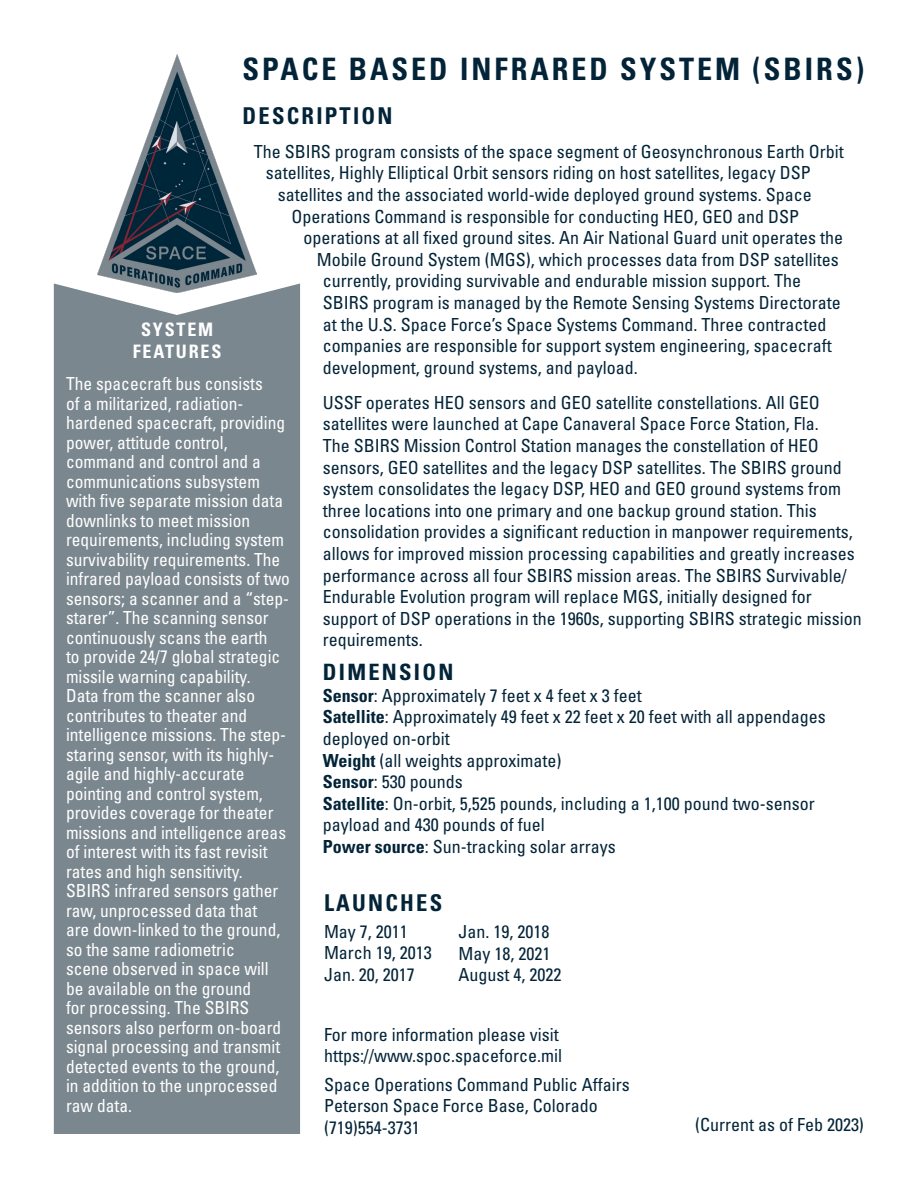
<style>
.page{position:relative;width:918px;height:1188px;background:#fff}
.page>*{position:absolute;margin:0;border:0;box-sizing:border-box;transform-origin:0 0}
.t1{font:700 condensed 30.9px "Univers LT Std";letter-spacing:.1em;color:#032438}
.t2{font:700 condensed 23.1px "Univers LT Std";letter-spacing:.1em;color:#032438}
.t3{font:700 condensed 22.5px "Univers LT Std";letter-spacing:.1em;color:#032438}
.t4{font:700 condensed 18.6px "Univers LT Std";letter-spacing:.1em;color:#fff}
.t5{font:condensed 18px/21.6px "Univers LT Std";color:#032438}
.t6{font:condensed 18px/19.5px "Univers LT Std";color:#fff}
.s1{font-weight:700}
</style>
<div class="page">
<div style="left:54px;top:284px;width:246px;height:850px;background:#7b878f"></div>
<img style="left:98px;top:54px;width:158px;height:238px">
<p class="t1" style="left:243px;top:50px;width:623px">SPACE BASED INFRARED SYSTEM (SBIRS)</p>
<p class="t2" style="left:243px;top:101px;width:152px">DESCRIPTION</p>
<p class="t5" style="left:254px;top:140px;width:591px">The SBIRS program consists of the space segment of Geosynchronous Earth Orbit</p>
<p class="t5" style="left:266px;top:162px;width:546px">satellites, Highly Elliptical Orbit sensors riding on host satellites, legacy DSP</p>
<p class="t5" style="left:278px;top:184px;width:535px">satellites and the associated world-wide deployed ground systems. Space</p>
<p class="t5" style="left:291px;top:205px;width:509px">Operations Command is responsible for conducting HEO, GEO and DSP</p>
<p class="t5" style="left:303px;top:227px;width:541px">operations at all fixed ground sites. An Air National Guard unit operates the</p>
<p class="t5" style="left:317px;top:248px;width:523px">Mobile Ground System (MGS), which processes data from DSP satellites</p>
<p class="t5" style="left:323px;top:270px;width:480px">currently, providing survivable and endurable mission support. The</p>
<p class="t5" style="left:323px;top:292px;width:519px">SBIRS program is managed by the Remote Sensing Systems Directorate</p>
<p class="t5" style="left:323px;top:313px;width:505px">at the U.S. Space Force’s Space Systems Command. Three contracted</p>
<p class="t5" style="left:323px;top:335px;width:510px">companies are responsible for support system engineering, spacecraft</p>
<p class="t5" style="left:323px;top:356px;width:316px">development, ground systems, and payload.</p>
<p class="t5" style="left:323px;top:391px;width:540px">USSF operates HEO sensors and GEO satellite constellations. All GEO satellites were launched at Cape Canaveral Space Force Station, Fla.<br>The SBIRS Mission Control Station manages the constellation of HEO sensors, GEO satellites and the legacy DSP satellites. The SBIRS ground system consolidates the legacy DSP, HEO and GEO ground systems from three locations into one primary and one backup ground station. This consolidation provides a significant reduction in manpower requirements, allows for improved mission processing capabilities and greatly increases performance across all four SBIRS mission areas. The SBIRS Survivable/ Endurable Evolution program will replace MGS, initially designed for support of DSP operations in the 1960s, supporting SBIRS strategic mission requirements.</p>
<p class="t3" style="left:323px;top:658px;width:132px">DIMENSION</p>
<p class="t5" style="left:323px;top:684px;width:504px"><span class="s1">Sensor</span>: Approximately 7 feet x 4 feet x 3 feet<br><span class="s1">Satellite</span>: Approximately 49 feet x 22 feet x 20 feet with all appendages deployed on-orbit<br><span class="s1">Weight</span> (all weights approximate)<br><span class="s1">Sensor</span>: 530 pounds<br><span class="s1">Satellite</span>: On-orbit, 5,525 pounds, including a 1,100 pound two-sensor payload and 430 pounds of fuel<br><span class="s1">Power source</span>: Sun-tracking solar arrays</p>
<p class="t4" style="left:141px;top:318px;width:74px">SYSTEM</p>
<p class="t4" style="left:133px;top:340px;width:90px">FEATURES</p>
<p class="t6" style="left:66px;top:374px;width:226px">The spacecraft bus consists<br>of a militarized, radiation&shy;hardened spacecraft, providing power, attitude control, command and control and a communications subsystem with five separate mission data downlinks to meet mission requirements, including system survivability requirements. The infrared payload consists of two sensors; a scanner and a “step&shy;starer”. The scanning sensor continuously scans the earth<br>to provide 24/7 global strategic missile warning capability.<br>Data from the scanner also contributes to theater and intelligence missions. The step&shy;staring sensor, with its highly&shy;agile and highly-accurate pointing and control system, provides coverage for theater missions and intelligence areas of interest with its fast revisit rates and high sensitivity.<br>SBIRS infrared sensors gather raw, unprocessed data that<br>are down-linked to the ground, so the same radiometric<br>scene observed in space will be available on the ground<br>for processing. The SBIRS sensors also perform on-board signal processing and transmit detected events to the ground, in addition to the unprocessed raw data.</p>
<p class="t2" style="left:324px;top:889px;width:120px">LAUNCHES</p>
<p class="t5" style="left:324px;top:920px;width:85px">May 7, 2011</p>
<p class="t5" style="left:324px;top:942px;width:109px">March 19, 2013</p>
<p class="t5" style="left:324px;top:964px;width:92px">Jan. 20, 2017</p>
<p class="t5" style="left:458px;top:921px;width:92px">Jan. 19, 2018</p>
<p class="t5" style="left:458px;top:942px;width:93px">May 18, 2021</p>
<p class="t5" style="left:458px;top:964px;width:104px">August 4, 2022</p>
<p class="t5" style="left:324px;top:1023px;width:240px">For more information please visit https://www.spoc.spaceforce.mil</p>
<p class="t5" style="left:324px;top:1073px;width:307px">Space Operations Command Public Affairs<br>Peterson Space Force Base, Colorado (719)554-3731</p>
<p class="t5" style="left:695px;top:1114px;width:170px">(Current as of Feb 2023)</p>
</div>
